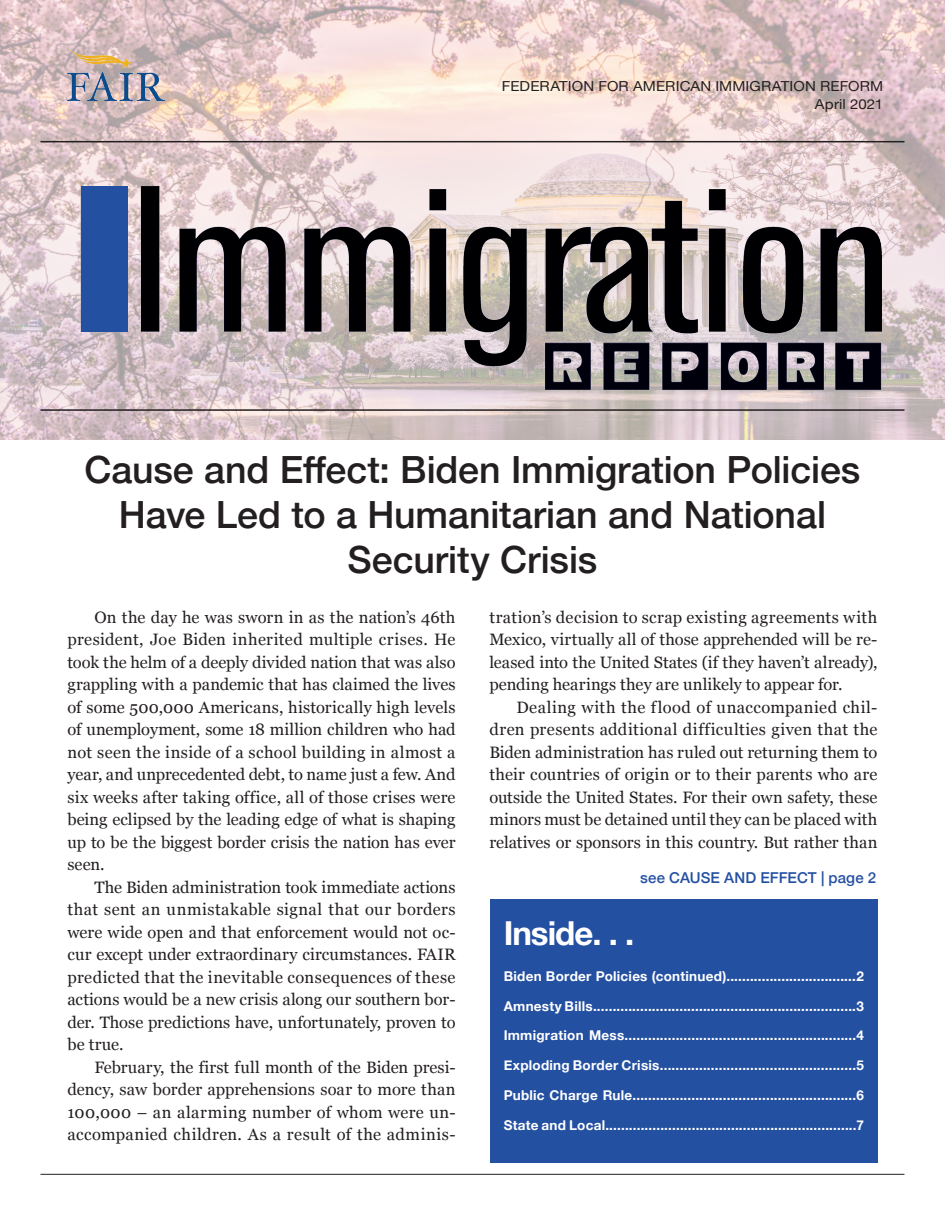
<style>
.page{position:relative;width:945px;height:1215px;background:#fff}
.page>*{position:absolute;margin:0;border:0;box-sizing:border-box;transform-origin:0 0}
.t1{font:500 37.5px/45px "Helvetica Neue";letter-spacing:-.005em;color:#231f20;text-align:center}
.t2{font:700 33px "Helvetica Neue";letter-spacing:-.03em;color:#fff}
.Body_Paragraph{font:16.5px/22.5px "Georgia";letter-spacing:.005em;color:#231f20;text-align:justify}
.Article__To_be_conti{font:500 15px "Helvetica Neue";letter-spacing:.01em;color:#2450a2}
.Body_Paragraph-2{font:13.8px "Helvetica Neue";letter-spacing:.01em;color:#231f20;scale:1.09 1}
.t3{font:700 13.5px "Helvetica Neue";letter-spacing:.02em;color:#fff}
</style>
<div class="page">
<img style="left:0;top:0;width:944px;height:439px">
<hr style="left:40px;top:1174px;width:864px;height:1px;background:#231f20">
<img style="left:68px;top:50px;width:97px;height:51px">
<img style="left:68px;top:182px;width:837px;height:209px">
<hr style="left:40px;top:409px;width:864px;height:2px;background:#231f20">
<hr style="left:40px;top:141px;width:864px;height:1px;background:#231f20">
<div style="left:81px;top:187px;width:46px;height:145px;background:#2450a2"></div>
<div style="left:490px;top:899px;width:388px;height:264px;background:#2450a2"></div>
<p class="Body_Paragraph-2" style="left:502px;top:76px;width:351px">FEDERATION FOR AMERICAN IMMIGRATION REFORM</p>
<p class="Body_Paragraph-2" style="left:815px;top:94px;width:64px">April 2021</p>
<p class="t1" style="left:85px;top:445px;width:777px">Cause and Effect: Biden Immigration Policies<br>Have Led to a Humanitarian and National<br>Security Crisis</p>
<p class="Body_Paragraph" style="left:68px;top:605px;width:390px;text-indent:27px">On the day he was sworn in as the nation’s 46th president, Joe Biden inherited multiple crises. He took the helm of a deeply divided nation that was also grappling with a pandemic that has claimed the lives of some 500,000 Americans, historically high levels of unemployment, some 18 million children who had not seen the inside of a school building in almost a year, and unprecedented debt, to name just a few. And six weeks after taking office, all of those crises were being eclipsed by the leading edge of what is shaping up to be the biggest border crisis the nation has ever seen.</p>
<p class="Body_Paragraph" style="left:68px;top:875px;width:390px;text-indent:27px">The Biden administration took immediate actions that sent an unmistakable signal that our borders were wide open and that enforcement would not oc&shy;cur except under extraordinary circumstances. FAIR predicted that the inevitable consequences of these actions would be a new crisis along our southern bor&shy;der. Those predictions have, unfortunately, proven to be true.</p>
<p class="Body_Paragraph" style="left:68px;top:1055px;width:390px;text-indent:27px">February, the first full month of the Biden presi&shy;dency, saw border apprehensions soar to more than 100,000 – an alarming number of whom were un&shy;accompanied children. As a result of the adminis-</p>
<p class="Body_Paragraph" style="left:489px;top:605px;width:390px">tration’s decision to scrap existing agreements with Mexico, virtually all of those apprehended will be re&shy;leased into the United States (if they haven’t already), pending hearings they are unlikely to appear for.</p>
<p class="Body_Paragraph" style="left:489px;top:695px;width:390px;text-indent:27px">Dealing with the flood of unaccompanied chil&shy;dren presents additional difficulties given that the Biden administration has ruled out returning them to their countries of origin or to their parents who are outside the United States. For their own safety, these minors must be detained until they can be placed with relatives or sponsors in this country. But rather than</p>
<p class="Article__To_be_conti" style="left:640px;top:865px;width:237px">see CAUSE AND EFFECT | page 2</p>
<p class="t2" style="left:504px;top:907px;width:132px">Inside. . .</p>
<p class="t3" style="left:504px;top:966px;width:362px">Biden Border Policies (continued).................................2</p>
<p class="t3" style="left:504px;top:995px;width:362px">Amnesty Bills...................................................................3</p>
<p class="t3" style="left:504px;top:1025px;width:362px">Immigration Mess...........................................................4</p>
<p class="t3" style="left:504px;top:1055px;width:362px">Exploding Border Crisis..................................................5</p>
<p class="t3" style="left:504px;top:1084px;width:362px">Public Charge Rule.........................................................6</p>
<p class="t3" style="left:504px;top:1114px;width:362px">State and Local................................................................7</p>
</div>
